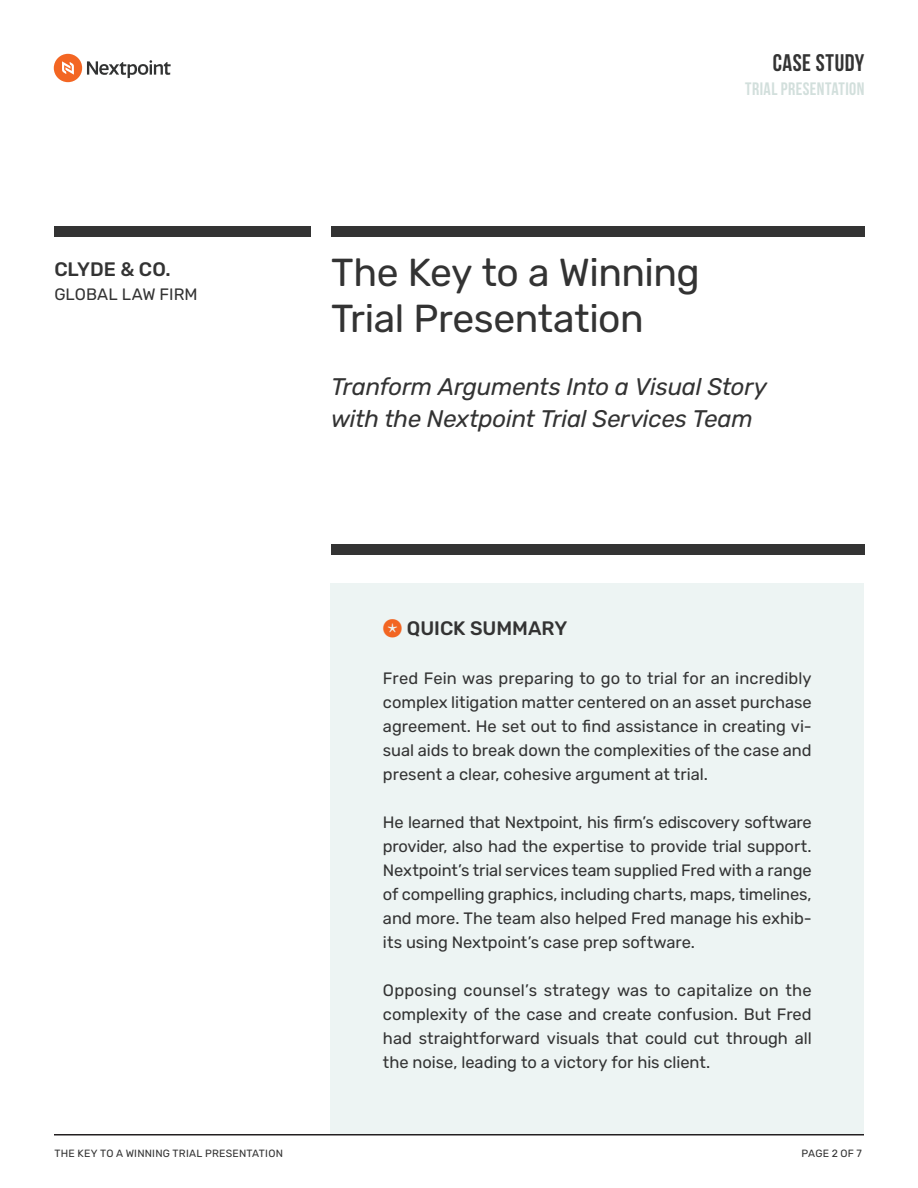
<style>
.page{position:relative;width:918px;height:1188px;background:#fff}
.page>*{position:absolute;margin:0;border:0;box-sizing:border-box;transform-origin:0 0}
.t1{font:39px/46.5px "Rubik";letter-spacing:-.015em;color:#333}
.t2{font:italic 24px/31.5px "Rubik";letter-spacing:-.01em;color:#333}
.t3{font:24px "Bebas Neue";letter-spacing:.02em;color:#333}
.t4{font:500 19.5px "Rubik";letter-spacing:-.005em;color:#333}
.t5{font:18px "Bebas Neue";letter-spacing:.02em;color:#d2dfdc}
.t6{font:16.5px/24px "Rubik";letter-spacing:-.005em;color:#333;text-align:justify}
.t7{font:10.5px "Rubik";letter-spacing:.02em;color:#333}
.s1{font-family:"Whitney Index Black Rd Md";font-weight:400;color:#f26522}
</style>
<div class="page">
<div style="left:54px;top:226px;width:257px;height:10px;background:#333"></div>
<div style="left:331px;top:226px;width:533px;height:10px;background:#333"></div>
<svg style="left:87px;top:60px;width:84px;height:18px"></svg>
<div style="left:54px;top:54px;width:28px;height:28px;background:#f36623;border-radius:50%"></div>
<svg style="left:62px;top:61px;width:12px;height:14px"></svg>
<div style="left:331px;top:584px;width:533px;height:550px;background:#edf4f3"></div>
<div style="left:331px;top:544px;width:533px;height:10px;background:#333"></div>
<hr style="left:54px;top:1134px;width:810px;height:2px;background:#231f20">
<p class="t4" style="left:54px;top:258px;width:118px">CLYDE &amp; CO.</p>
<p class="t6" style="left:54px;top:283px;width:145px">GLOBAL LAW FIRM</p>
<h2 class="t3" style="left:773px;top:50px;width:93px">CASE STUDY</h2>
<p class="t5" style="left:745px;top:79px;width:121px">TRIAL PRESENTATION</p>
<h1 class="t1" style="left:331px;top:250px;width:370px">The Key to a Winning<br>Trial Presentation</h1>
<h2 class="t2" style="left:331px;top:372px;width:438px">Tranform Arguments Into a Visual Story with the Nextpoint Trial Services Team</h2>
<p class="t7" style="left:54px;top:1147px;width:230px">THE KEY TO A WINNING TRIAL PRESENTATION</p>
<p class="t4" style="left:383px;top:617px;width:186px"><span class="s1">*</span> QUICK SUMMARY</p>
<p class="t6" style="left:383px;top:667px;width:430px">Fred Fein was preparing to go to trial for an incredibly complex litigation matter centered on an asset purchase agreement. He set out to find assistance in creating vi&shy;sual aids to break down the complexities of the case and present a clear, cohesive argument at trial.</p>
<p class="t6" style="left:383px;top:811px;width:430px">He learned that Nextpoint, his firm’s ediscovery software provider, also had the expertise to provide trial support.<br>Nextpoint’s trial services team supplied Fred with a range of compelling graphics, including charts, maps, timelines, and more. The team also helped Fred manage his exhib&shy;its using Nextpoint’s case prep software.</p>
<p class="t6" style="left:383px;top:979px;width:430px">Opposing counsel’s strategy was to capitalize on the complexity of the case and create confusion. But Fred had straightforward visuals that could cut through all the noise, leading to a victory for his client.</p>
<p class="t7" style="left:802px;top:1147px;width:62px">PAGE 2 OF 7</p>
</div>
